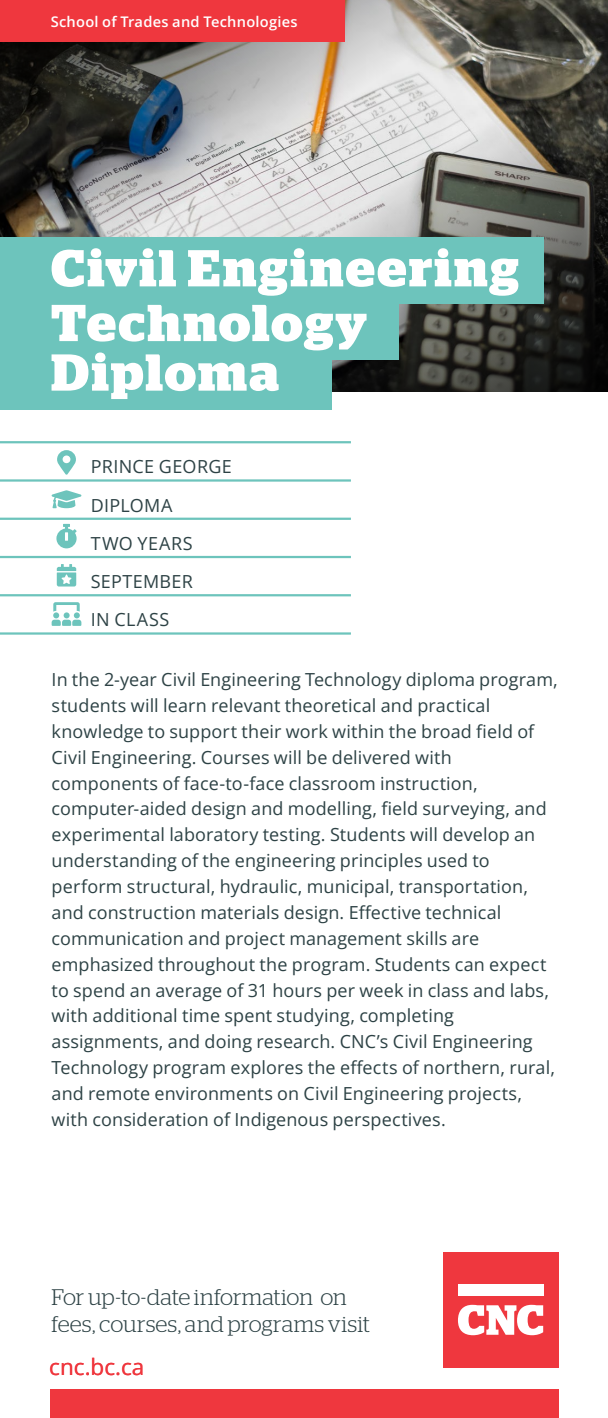
<style>
.page{position:relative;width:608px;height:1418px;background:#fff}
.page>*{position:absolute;margin:0;border:0;box-sizing:border-box;transform-origin:0 0}
.t1{font:700 51.75px/54.7px "Stag";letter-spacing:.04em;color:#fff}
.t2{font:300 22.5px/27px "Stag";letter-spacing:-.005em;color:#2d4245}
.t3{font:22.5px "Open Sans";color:#ef373e}
.t4{font:18px/25.9px "Open Sans";letter-spacing:.005em;color:#2d4245}
.t5{font:600 14.62px "Open Sans";letter-spacing:.02em;color:#fff}
</style>
<div class="page">
<svg style="left:0;top:0;width:608px;height:391px"></svg>
<div style="left:0;top:237px;width:544px;height:67px;background:#6dc4bc"></div>
<div style="left:0;top:297px;width:398px;height:63px;background:#6dc4bc"></div>
<div style="left:0;top:347px;width:331px;height:62px;background:#6dc4bc"></div>
<hr style="left:0;top:441px;width:351px;height:2px;background:#6dc4bc">
<hr style="left:0;top:479px;width:351px;height:2px;background:#6dc4bc">
<hr style="left:0;top:517px;width:351px;height:3px;background:#6dc4bc">
<hr style="left:0;top:556px;width:351px;height:2px;background:#6dc4bc">
<hr style="left:0;top:594px;width:351px;height:2px;background:#6dc4bc">
<hr style="left:0;top:632px;width:351px;height:2px;background:#6dc4bc">
<svg style="left:57px;top:450px;width:19px;height:25px"></svg>
<svg style="left:51px;top:490px;width:31px;height:18px"></svg>
<svg style="left:56px;top:524px;width:21px;height:24px"></svg>
<svg style="left:57px;top:564px;width:19px;height:22px"></svg>
<svg style="left:52px;top:602px;width:29px;height:24px"></svg>
<div style="left:442px;top:1251px;width:116px;height:116px;background:#ef373e"></div>
<svg style="left:458px;top:1304px;width:85px;height:31px"></svg>
<div style="left:458px;top:1284px;width:85px;height:11px;background:#fff"></div>
<div style="left:50px;top:1389px;width:508px;height:29px;background:#ef373e"></div>
<div style="left:0;top:0;width:344px;height:42px;background:#ef373e"></div>
<p class="t5" style="left:51px;top:11px;width:248px">School of Trades and Technologies</p>
<h1 class="t1" style="left:51px;top:241px;width:469px">Civil Engineering<br>Technology</h1>
<h1 class="t1" style="left:51px;top:345px;width:229px">Diploma</h1>
<p class="t4" style="left:91px;top:447px;width:142px;line-height:38.2px">PRINCE GEORGE<br>DIPLOMA<br>TWO YEARS<br>SEPTEMBER<br>IN CLASS</p>
<p class="t4" style="left:52px;top:666px;width:507px">In the 2-year Civil Engineering Technology diploma program, students will learn relevant theoretical and practical knowledge to support their work within the broad field of Civil Engineering. Courses will be delivered with components of face-to-face classroom instruction, computer-aided design and modelling, field surveying, and experimental laboratory testing. Students will develop an understanding of the engineering principles used to perform structural, hydraulic, municipal, transportation, and construction materials design. Effective technical communication and project management skills are emphasized throughout the program. Students can expect to spend an average of 31 hours per week in class and labs, with additional time spent studying, completing assignments, and doing research. CNC’s Civil Engineering Technology program explores the effects of northern, rural, and remote environments on Civil Engineering projects, with consideration of Indigenous perspectives.</p>
<p class="t2" style="left:52px;top:1283px;width:320px">For up-to-date information on fees, courses, and programs visit</p>
<p class="t3" style="left:49px;top:1351px;width:97px">cnc.bc.ca</p>
</div>
